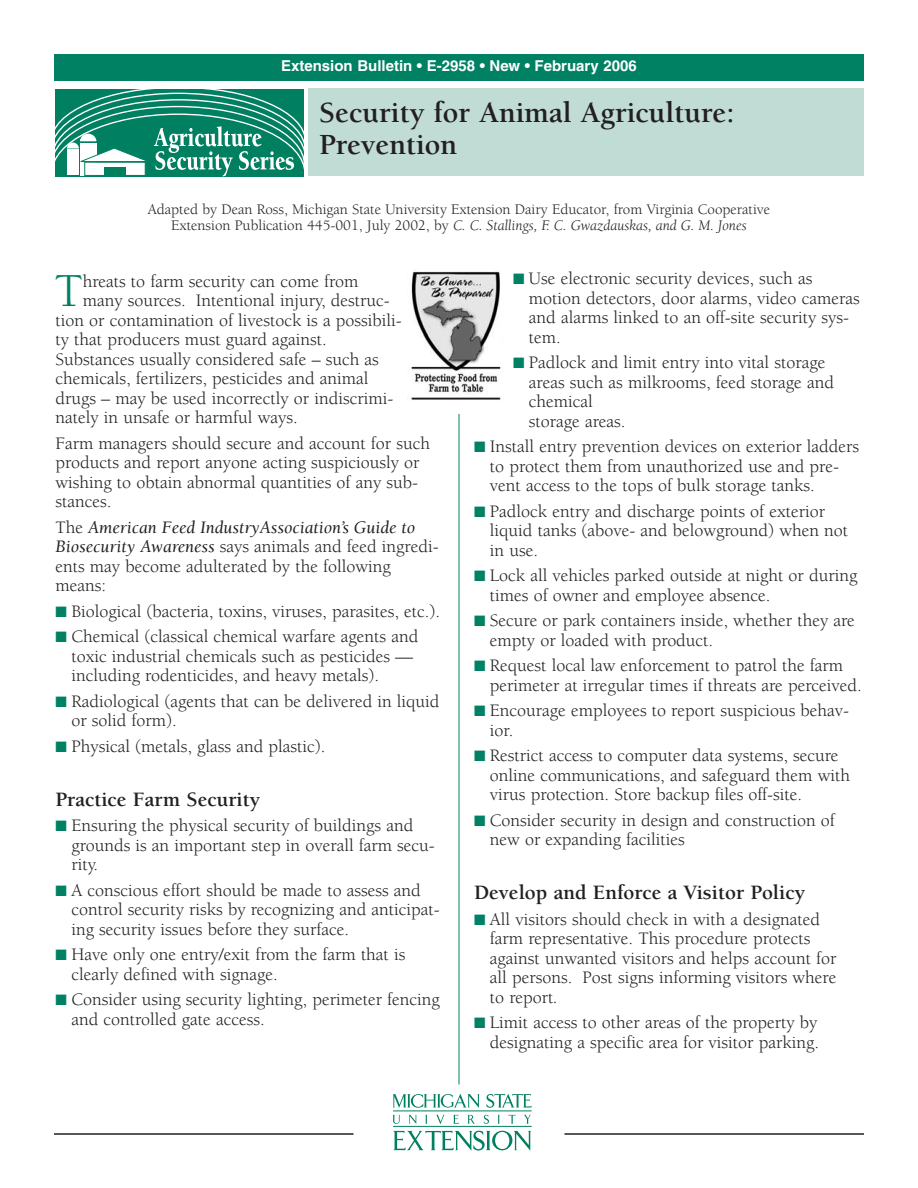
<style>
.page{position:relative;width:918px;height:1188px;background:#fff}
.page>*{position:absolute;margin:0;border:0;box-sizing:border-box;transform-origin:0 0}
.t1{font:48.6px "Berkeley";color:#008164}
.t2{font:700 30px/31.5px "Berkeley";color:#231f20}
.t3{font:700 21px "Berkeley";color:#231f20}
.t4{font:18px/19.5px "Berkeley";color:#231f20}
.t5{font:15px/16.5px "Berkeley";color:#231f20;text-align:center}
.t6{font:700 15px "Helvetica";color:#fff}
.s1{font-style:italic}
.s2{color:#008164}
</style>
<div class="page">
<div style="left:309px;top:88px;width:555px;height:88px;background:#c0dcd4"></div>
<svg style="left:55px;top:89px;width:249px;height:87px"></svg>
<hr style="left:54px;top:1133px;width:300px;height:2px;background:#231f20">
<hr style="left:564px;top:1133px;width:300px;height:2px;background:#231f20">
<svg style="left:393px;top:1131px;width:138px;height:20px"></svg>
<svg style="left:393px;top:1094px;width:87px;height:14px"></svg>
<svg style="left:486px;top:1094px;width:46px;height:14px"></svg>
<svg style="left:393px;top:1115px;width:7px;height:9px"></svg>
<svg style="left:409px;top:1115px;width:8px;height:9px"></svg>
<svg style="left:425px;top:1115px;width:2px;height:9px"></svg>
<svg style="left:436px;top:1115px;width:9px;height:9px"></svg>
<svg style="left:453px;top:1115px;width:6px;height:9px"></svg>
<svg style="left:468px;top:1115px;width:7px;height:9px"></svg>
<svg style="left:484px;top:1115px;width:5px;height:9px"></svg>
<svg style="left:498px;top:1115px;width:2px;height:9px"></svg>
<svg style="left:509px;top:1115px;width:7px;height:9px"></svg>
<svg style="left:524px;top:1115px;width:7px;height:9px"></svg>
<hr style="left:393px;top:1111px;width:139px;height:1px;background:#008061">
<hr style="left:393px;top:1126px;width:139px;height:1px;background:#008061">
<hr style="left:459px;top:270px;width:1px;height:814px;background:#008164">
<div style="left:54px;top:54px;width:810px;height:26px;background:#008164"></div>
<div style="left:405px;top:263px;width:107px;height:150px;background:#fff"></div>
<img style="left:407px;top:271px;width:94px;height:129px">
<p class="t6" style="left:281px;top:60px;width:357px">Extension Bulletin • E-2958 • New • February 2006</p>
<h2 class="t2" style="left:319px;top:100px;width:417px">Security for Animal Agriculture:<br>Prevention</h2>
<p class="t5" style="left:148px;top:202px;width:624px">Adapted by Dean Ross, Michigan State University Extension Dairy Educator, from Virginia Cooperative<br>Extension Publication 445-001, July 2002, by <span class="s1">C. C. Stallings, F. C. Gwazdauskas, and G. M. Jones</span></p>
<h1 class="t1" style="left:55px;top:272px;width:29px">T</h1>
<p class="t4" style="left:83px;top:273px;width:277px">hreats to farm security can come from</p>
<p class="t4" style="left:83px;top:292px;width:309px">many sources. Intentional injury, destruc-</p>
<p class="t4" style="left:56px;top:312px;width:348px">tion or contamination of livestock is a possibili-</p>
<p class="t4" style="left:56px;top:331px;width:273px">ty that producers must guard against.</p>
<p class="t4" style="left:56px;top:351px;width:325px">Substances usually considered safe – such as</p>
<p class="t4" style="left:56px;top:370px;width:314px">chemicals, fertilizers, pesticides and animal</p>
<p class="t4" style="left:56px;top:390px;width:339px">drugs – may be used incorrectly or indiscrimi-</p>
<p class="t4" style="left:56px;top:409px;width:244px">nately in unsafe or harmful ways.</p>
<p class="t4" style="left:56px;top:435px;width:376px">Farm managers should secure and account for such products and report anyone acting suspiciously or wishing to obtain abnormal quantities of any sub&shy;stances.</p>
<p class="t4" style="left:56px;top:519px;width:385px">The <span class="s1">American Feed IndustryAssociation’s Guide to Biosecurity Awareness</span> says animals and feed ingredi&shy;ents may become adulterated by the following means:</p>
<p class="t4" style="left:56px;top:603px;width:386px"><span class="s2">■</span> Biological (bacteria, toxins, viruses, parasites, etc.).</p>
<p class="t4" style="left:71px;top:628px;width:348px;text-indent:-16px"><span class="s2">■</span> Chemical (classical chemical warfare agents and toxic industrial chemicals such as pesticides — including rodenticides, and heavy metals).</p>
<p class="t4" style="left:71px;top:693px;width:370px;text-indent:-16px"><span class="s2">■</span> Radiological (agents that can be delivered in liquid or solid form).</p>
<p class="t4" style="left:56px;top:738px;width:271px"><span class="s2">■</span> Physical (metals, glass and plastic).</p>
<p class="t3" style="left:56px;top:791px;width:206px">Practice Farm Security</p>
<p class="t4" style="left:71px;top:817px;width:365px;text-indent:-16px"><span class="s2">■</span> Ensuring the physical security of buildings and grounds is an important step in overall farm secu&shy;rity.</p>
<p class="t4" style="left:71px;top:882px;width:370px;text-indent:-16px"><span class="s2">■</span> A conscious effort should be made to assess and control security risks by recognizing and anticipat&shy;ing security issues before they surface.</p>
<p class="t4" style="left:71px;top:946px;width:335px;text-indent:-16px"><span class="s2">■</span> Have only one entry/exit from the farm that is clearly defined with signage.</p>
<p class="t4" style="left:71px;top:991px;width:370px;text-indent:-16px"><span class="s2">■</span> Consider using security lighting, perimeter fencing and controlled gate access.</p>
<p class="t4" style="left:529px;top:270px;width:332px;text-indent:-16px"><span class="s2">■</span> Use electronic security devices, such as motion detectors, door alarms, video cameras and alarms linked to an off-site security sys&shy;tem.</p>
<p class="t4" style="left:529px;top:354px;width:307px;text-indent:-16px"><span class="s2">■</span> Padlock and limit entry into vital storage areas such as milkrooms, feed storage and chemical<br>storage areas.</p>
<p class="t4" style="left:490px;top:438px;width:371px;text-indent:-16px"><span class="s2">■</span> Install entry prevention devices on exterior ladders to protect them from unauthorized use and pre&shy;vent access to the tops of bulk storage tanks.</p>
<p class="t4" style="left:490px;top:503px;width:360px;text-indent:-16px"><span class="s2">■</span> Padlock entry and discharge points of exterior liquid tanks (above- and belowground) when not in use.</p>
<p class="t4" style="left:490px;top:567px;width:369px;text-indent:-16px"><span class="s2">■</span> Lock all vehicles parked outside at night or during times of owner and employee absence.</p>
<p class="t4" style="left:490px;top:612px;width:367px;text-indent:-16px"><span class="s2">■</span> Secure or park containers inside, whether they are empty or loaded with product.</p>
<p class="t4" style="left:490px;top:657px;width:373px;text-indent:-16px"><span class="s2">■</span> Request local law enforcement to patrol the farm perimeter at irregular times if threats are perceived.</p>
<p class="t4" style="left:490px;top:702px;width:361px;text-indent:-16px"><span class="s2">■</span> Encourage employees to report suspicious behav&shy;ior.</p>
<p class="t4" style="left:490px;top:747px;width:362px;text-indent:-16px"><span class="s2">■</span> Restrict access to computer data systems, secure online communications, and safeguard them with virus protection. Store backup files off-site.</p>
<p class="t4" style="left:490px;top:812px;width:346px;text-indent:-16px"><span class="s2">■</span> Consider security in design and construction of new or expanding facilities</p>
<p class="t3" style="left:474px;top:884px;width:333px">Develop and Enforce a Visitor Policy</p>
<p class="t4" style="left:490px;top:911px;width:348px;text-indent:-16px"><span class="s2">■</span> All visitors should check in with a designated farm representative. This procedure protects against unwanted visitors and helps account for all persons. Post signs informing visitors where to report<span class="s1">.</span></p>
<p class="t4" style="left:474px;top:1014px;width:347px;text-align:right"><span class="s2">■</span> Limit access to other areas of the property by designating a specific area for visitor parking.</p>
</div>
